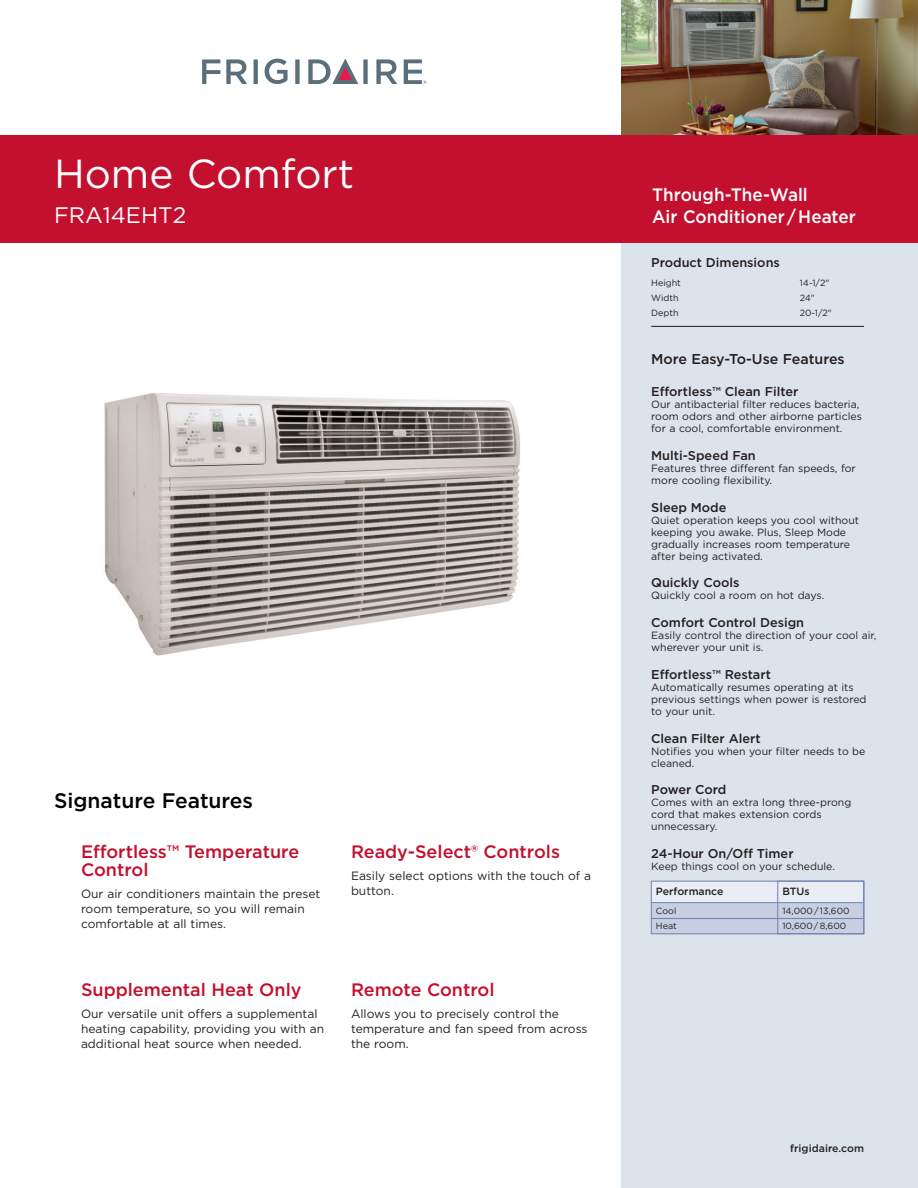
<style>
.page{position:relative;width:918px;height:1188px;background:#fff}
.page>*{position:absolute;margin:0;border:0;box-sizing:border-box;transform-origin:0 0}
.t1{font:40.5px "Gotham";color:#fff}
.t2{font:22.5px "Gotham";color:#fff}
.t3{font:500 21px "Gotham";color:#000}
.t4{font:500 18px/18px "Gotham";color:#c3102f}
.t5{font:500 18px/22.5px "Gotham";color:#fff;scale:.95 1}
.t6{font:500 14.25px "Gotham";color:#231f20}
.t7{font:500 12.75px "Gotham";color:#231f20}
.t8{font:12px/15px "Gotham";color:#231f20}
.t9{font:10.5px/12px "Gotham";color:#231f20}
.t10{font:500 10.5px "Gotham";color:#231f20}
.t11{font:9px/15.3px "Gotham";color:#231f20}
</style>
<div class="page">
<div style="left:621px;top:0;width:297px;height:1188px;background:#dbe4ea"></div>
<svg style="left:265px;top:59px;width:23px;height:25px"></svg>
<svg style="left:202px;top:59px;width:18px;height:25px"></svg>
<svg style="left:226px;top:59px;width:21px;height:25px"></svg>
<svg style="left:254px;top:59px;width:4px;height:25px"></svg>
<svg style="left:295px;top:59px;width:5px;height:25px"></svg>
<svg style="left:376px;top:59px;width:21px;height:25px"></svg>
<svg style="left:308px;top:59px;width:60px;height:25px"></svg>
<svg style="left:404px;top:59px;width:23px;height:25px"></svg>
<hr style="left:651px;top:326px;width:213px;height:1px;background:#231f20">
<div style="left:651px;top:881px;width:213px;height:53px;background:#c8cfe2"></div>
<div style="left:651px;top:881px;width:212px;height:22px;background:#eaedf4"></div>
<hr style="left:651px;top:902px;width:212px;height:1px;background:#6c83af">
<hr style="left:651px;top:918px;width:212px;height:1px;background:#6c83af">
<div style="left:651px;top:881px;width:213px;height:53px;border:1px solid #6c83af"></div>
<img style="left:621px;top:0;width:297px;height:135px">
<div style="left:0;top:135px;width:918px;height:108px;background:#c3102f"></div>
<img style="left:104px;top:392px;width:416px;height:264px">
<div style="left:778px;top:881px;width:86px;height:53px;border:1px solid #6c83af"></div>
<h1 class="t1" style="left:54px;top:147px;width:302px">Home Comfort</h1>
<h2 class="t2" style="left:54px;top:201px;width:134px">FRA14EHT2</h2>
<h3 class="t3" style="left:54px;top:787px;width:201px">Signature Features</h3>
<h3 class="t4" style="left:81px;top:843px;width:220px">Effortless™ Temperature<br>Control</h3>
<p class="t8" style="left:81px;top:886px;width:241px">Our air conditioners maintain the preset room temperature, so you will remain comfortable at all times.</p>
<h3 class="t4" style="left:81px;top:980px;width:222px">Supplemental Heat Only</h3>
<p class="t8" style="left:81px;top:1006px;width:245px">Our versatile unit offers a supplemental heating capability, providing you with an additional heat source when needed.</p>
<h3 class="t4" style="left:351px;top:843px;width:211px">Ready-Select® Controls</h3>
<p class="t8" style="left:351px;top:868px;width:242px">Easily select options with the touch of a button.</p>
<h3 class="t4" style="left:351px;top:980px;width:145px">Remote Control</h3>
<p class="t8" style="left:351px;top:1006px;width:238px">Allows you to precisely control the temperature and fan speed from across the room.</p>
<h3 class="t5" style="left:652px;top:183px;width:216px">Through-The-Wall<br>Air Conditioner / Heater</h3>
<p class="t7" style="left:651px;top:254px;width:130px">Product Dimensions</p>
<p class="t11" style="left:651px;top:275px;width:31px">Height</p>
<p class="t11" style="left:800px;top:275px;width:31px">14-1/2"</p>
<p class="t11" style="left:651px;top:290px;width:29px">Width</p>
<p class="t11" style="left:800px;top:290px;width:17px">24"</p>
<p class="t11" style="left:651px;top:305px;width:29px">Depth</p>
<p class="t11" style="left:800px;top:305px;width:34px">20-1/2"</p>
<h3 class="t6" style="left:651px;top:350px;width:195px">More Easy-To-Use Features</h3>
<p class="t7" style="left:651px;top:383px;width:149px">Effortless™ Clean Filter</p>
<p class="t9" style="left:651px;top:398px;width:212px">Our antibacterial filter reduces bacteria, room odors and other airborne particles for a cool, comfortable environment.</p>
<p class="t7" style="left:651px;top:447px;width:106px">Multi-Speed Fan</p>
<p class="t9" style="left:651px;top:462px;width:206px">Features three different fan speeds, for more cooling flexibility.</p>
<p class="t7" style="left:651px;top:499px;width:77px">Sleep Mode</p>
<p class="t9" style="left:651px;top:514px;width:209px">Quiet operation keeps you cool without keeping you awake. Plus, Sleep Mode gradually increases room temperature after being activated.</p>
<p class="t7" style="left:651px;top:575px;width:90px">Quickly Cools</p>
<p class="t9" style="left:651px;top:589px;width:175px">Quickly cool a room on hot days.</p>
<p class="t7" style="left:651px;top:614px;width:154px">Comfort Control Design</p>
<p class="t9" style="left:651px;top:629px;width:227px">Easily control the direction of your cool air, wherever your unit is.</p>
<p class="t7" style="left:651px;top:666px;width:121px">Effortless™ Restart</p>
<p class="t9" style="left:651px;top:681px;width:217px">Automatically resumes operating at its previous settings when power is restored to your unit.</p>
<p class="t7" style="left:651px;top:730px;width:111px">Clean Filter Alert</p>
<p class="t9" style="left:651px;top:745px;width:216px">Notifies you when your filter needs to be cleaned.</p>
<p class="t7" style="left:651px;top:782px;width:77px">Power Cord</p>
<p class="t9" style="left:651px;top:796px;width:202px">Comes with an extra long three-prong cord that makes extension cords unnecessary.</p>
<p class="t7" style="left:651px;top:845px;width:144px">24-Hour On/Off Timer</p>
<p class="t9" style="left:651px;top:860px;width:185px">Keep things cool on your schedule.</p>
<p class="t10" style="left:656px;top:885px;width:69px">Performance</p>
<p class="t11" style="left:656px;top:903px;width:22px">Cool<br>Heat</p>
<p class="t10" style="left:782px;top:885px;width:29px">BTUs</p>
<p class="t11" style="left:782px;top:903px;width:69px">14,000 / 13,600<br>10,600 / 8,600</p>
<p class="t10" style="left:790px;top:1141px;width:75px">frigidaire.com</p>
</div>
